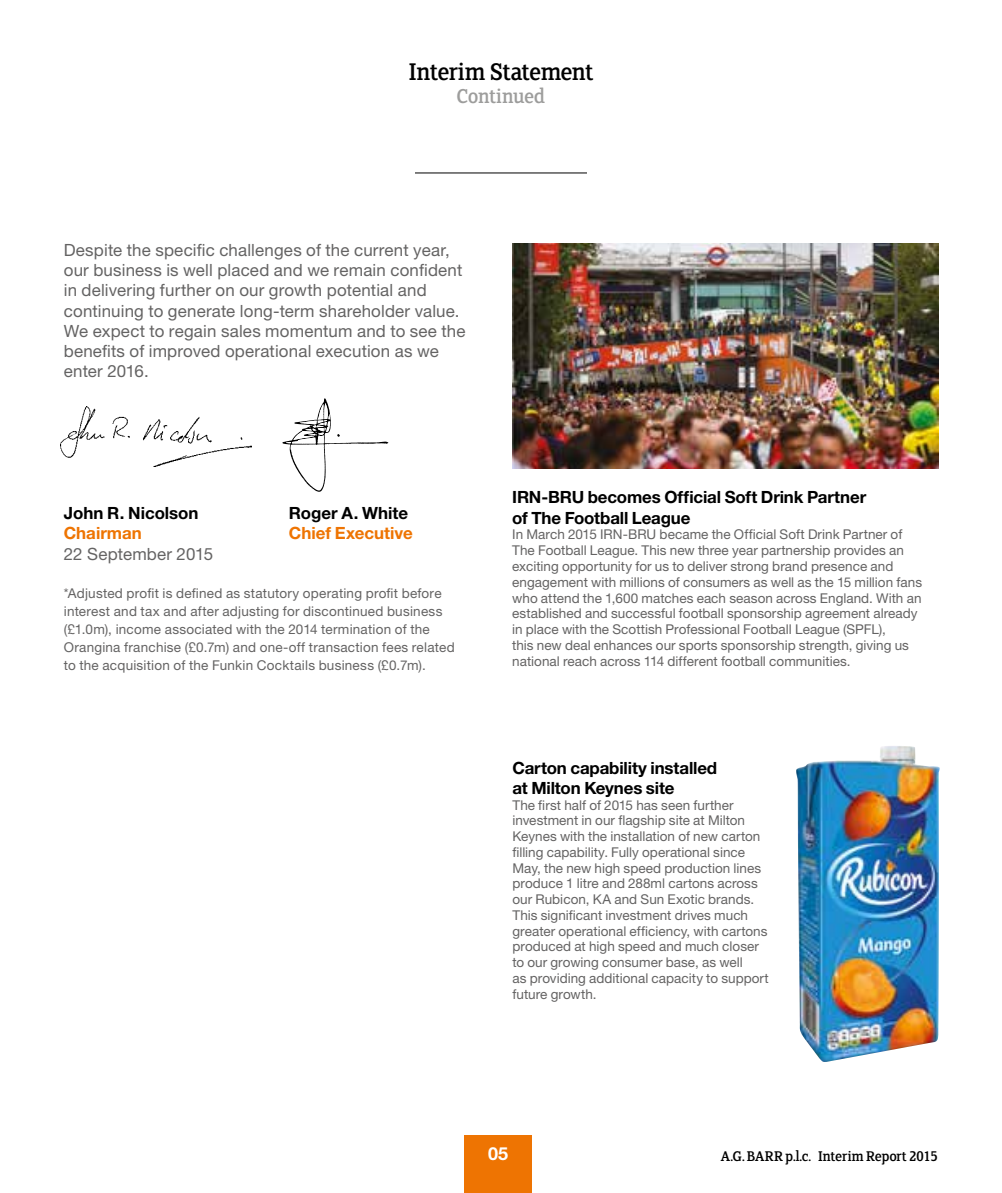
<style>
.page{position:relative;width:1002px;height:1193px;background:#fff}
.page>*{position:absolute;margin:0;border:0;box-sizing:border-box;transform-origin:0 0}
.t1{font:27px "FS Clerkenwell";letter-spacing:-.045em;color:#000}
.t2{font:22.5px "FS Clerkenwell";letter-spacing:-.035em;color:#9d9d9c}
.t3{font:700 18px "Helvetica Neue LT Pro";color:#fff}
.t4{font:16.88px/20.2px "Helvetica Neue LT Pro";letter-spacing:.01em;color:#646363}
.t5{font:700 16.88px/20.2px "Helvetica Neue LT Pro";letter-spacing:-.01em;color:#000}
.t6{font:700 16.88px "Helvetica Neue LT Pro";color:#ee7402}
.t7{font:15.75px "FS Clerkenwell";letter-spacing:-.03em;color:#000}
.t8{font:13.5px/15.8px "Helvetica Neue LT Pro";letter-spacing:.005em;color:#646363}
</style>
<div class="page">
<div style="left:464px;top:1135px;width:68px;height:58px;background:#ee7402"></div>
<hr style="left:415px;top:173px;width:172px;height:1px;background:#000">
<svg style="left:282px;top:398px;width:107px;height:94px"></svg>
<img style="left:60px;top:407px;width:191px;height:60px">
<img style="left:512px;top:244px;width:426px;height:225px">
<img style="left:796px;top:746px;width:143px;height:316px">
<h1 class="t1" style="left:408px;top:59px;width:187px">Interim Statement</h1>
<h2 class="t2" style="left:456px;top:85px;width:90px">Continued</h2>
<p class="t4" style="left:64px;top:239px;width:403px">Despite the specific challenges of the current year, our business is well placed and we remain confident in delivering further on our growth potential and continuing to generate long-term shareholder value.<br>We expect to regain sales momentum and to see the benefits of improved operational execution as we enter 2016.</p>
<p class="t5" style="left:64px;top:502px;width:136px">John R. Nicolson</p>
<p class="t5" style="left:289px;top:502px;width:121px">Roger A. White</p>
<p class="t6" style="left:64px;top:523px;width:80px">Chairman</p>
<p class="t6" style="left:289px;top:523px;width:125px">Chief Executive</p>
<p class="t4" style="left:64px;top:543px;width:151px">22 September 2015</p>
<p class="t8" style="left:64px;top:584px;width:392px;line-height:18px">*Adjusted profit is defined as statutory operating profit before interest and tax and after adjusting for discontinued business (£1.0m), income associated with the 2014 termination of the Orangina franchise (£0.7m) and one-off transaction fees related to the acquisition of the Funkin Cocktails business (£0.7m).</p>
<p class="t5" style="left:512px;top:487px;width:355px">IRN-BRU becomes Official Soft Drink Partner of The Football League</p>
<p class="t8" style="left:512px;top:526px;width:411px">In March 2015 IRN-BRU became the Official Soft Drink Partner of The Football League. This new three year partnership provides an exciting opportunity for us to deliver strong brand presence and engagement with millions of consumers as well as the 15 million fans who attend the 1,600 matches each season across England. With an established and successful football sponsorship agreement already in place with the Scottish Professional Football League (SPFL),<br>this new deal enhances our sports sponsorship strength, giving us national reach across 114 different football communities.</p>
<p class="t5" style="left:512px;top:757px;width:206px">Carton capability installed at Milton Keynes site</p>
<p class="t8" style="left:512px;top:796px;width:258px">The first half of 2015 has seen further investment in our flagship site at Milton Keynes with the installation of new carton filling capability. Fully operational since May, the new high speed production lines produce 1 litre and 288ml cartons across our Rubicon, KA and Sun Exotic brands.<br>This significant investment drives much greater operational efficiency, with cartons produced at high speed and much closer to our growing consumer base, as well<br>as providing additional capacity to support future growth.</p>
<h3 class="t3" style="left:488px;top:1142px;width:21px">05</h3>
<p class="t7" style="left:721px;top:1149px;width:219px">A.G. BARR p.l.c. Interim Report 2015</p>
</div>
